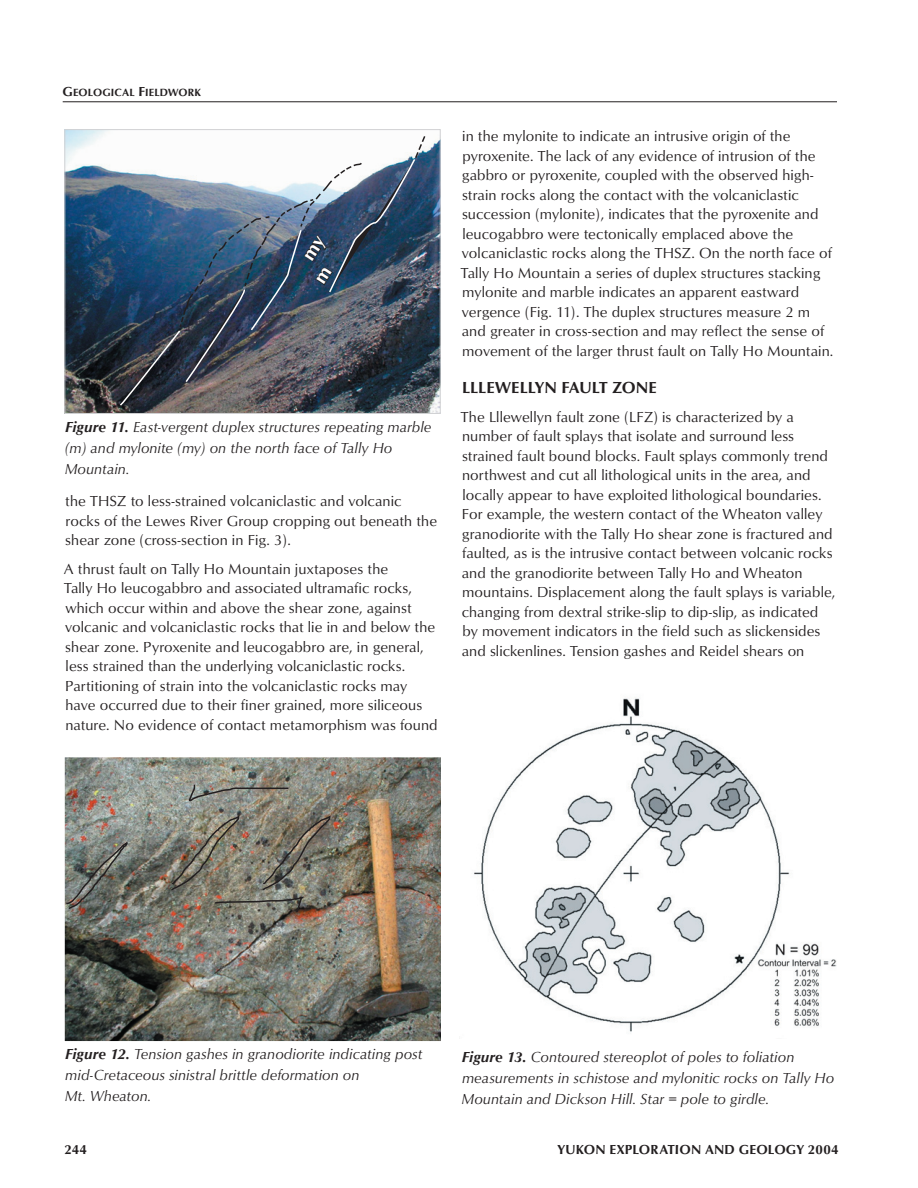
<style>
.page{position:relative;width:918px;height:1188px;background:#fff}
.page>*{position:absolute;margin:0;border:0;box-sizing:border-box;transform-origin:0 0}
.t1{font:16.5px "Optimum Bold DTC";color:#231f20}
.t2{font:15px/19.5px "Optimum Roman DTC";letter-spacing:.005em;color:#231f20}
.t3{font:15px/21px "Optimum Roman Italic DTC";letter-spacing:.005em;color:#231f20}
.t4{font:13.5px "Optimum Bold DTC";letter-spacing:.01em;color:#231f20}
.t5{font:10.8px "Optimum Bold DTC";letter-spacing:.015em;color:#231f20}
.s1{font-size:13.5px}
.s2{font-family:"Optimum Bold Italic DTC"}
</style>
<div class="page">
<hr style="left:63px;top:101px;width:774px;height:1px;background:#231f20">
<img style="left:66px;top:131px;width:373px;height:281px">
<div style="left:64px;top:129px;width:377px;height:285px;border:1px solid #d1d2d4"></div>
<img style="left:65px;top:757px;width:375px;height:284px">
<img style="left:474px;top:698px;width:363px;height:334px">
<svg style="left:65px;top:841px;width:63px;height:68px;background:#6f726c"></svg>
<svg style="left:188px;top:783px;width:102px;height:19px;background:#88877e"></svg>
<img style="left:170px;top:814px;width:161px;height:100px">
<img style="left:118px;top:134px;width:309px;height:273px">
<p class="t5" style="left:62px;top:86px;width:140px"><span class="s1">G</span>EOLOGICAL <span class="s1">F</span>IELDWORK</p>
<p class="t3" style="left:65px;top:416px;width:368px"><span class="s2">Figure 11.</span> East-vergent duplex structures repeating marble (m) and mylonite (my) on the north face of Tally Ho<br>Mountain.</p>
<p class="t2" style="left:65px;top:491px;width:373px">the THSZ to less-strained volcaniclastic and volcanic rocks of the Lewes River Group cropping out beneath the shear zone (cross-section in Fig. 3).</p>
<p class="t2" style="left:64px;top:559px;width:375px">A thrust fault on Tally Ho Mountain juxtaposes the<br>Tally Ho leucogabbro and associated ultramafic rocks, which occur within and above the shear zone, against volcanic and volcaniclastic rocks that lie in and below the shear zone. Pyroxenite and leucogabbro are, in general, less strained than the underlying volcaniclastic rocks.<br>Partitioning of strain into the volcaniclastic rocks may have occurred due to their finer grained, more siliceous nature. No evidence of contact metamorphism was found</p>
<p class="t2" style="left:461px;top:126px;width:374px">in the mylonite to indicate an intrusive origin of the pyroxenite. The lack of any evidence of intrusion of the gabbro or pyroxenite, coupled with the observed high&shy;strain rocks along the contact with the volcaniclastic succession (mylonite), indicates that the pyroxenite and leucogabbro were tectonically emplaced above the volcaniclastic rocks along the THSZ. On the north face of Tally Ho Mountain a series of duplex structures stacking mylonite and marble indicates an apparent eastward vergence (Fig. 11). The duplex structures measure 2 m and greater in cross-section and may reflect the sense of movement of the larger thrust fault on Tally Ho Mountain.</p>
<p class="t1" style="left:462px;top:378px;width:196px">LLLEWELLYN FAULT ZONE</p>
<p class="t2" style="left:461px;top:407px;width:376px">The Lllewellyn fault zone (LFZ) is characterized by a number of fault splays that isolate and surround less strained fault bound blocks. Fault splays commonly trend northwest and cut all lithological units in the area, and locally appear to have exploited lithological boundaries.<br>For example, the western contact of the Wheaton valley granodiorite with the Tally Ho shear zone is fractured and faulted, as is the intrusive contact between volcanic rocks and the granodiorite between Tally Ho and Wheaton mountains. Displacement along the fault splays is variable, changing from dextral strike-slip to dip-slip, as indicated by movement indicators in the field such as slickensides and slickenlines. Tension gashes and Reidel shears on</p>
<p class="t3" style="left:65px;top:1044px;width:359px"><span class="s2">Figure 12.</span> Tension gashes in granodiorite indicating post mid-Cretaceous sinistral brittle deformation on<br>Mt. Wheaton.</p>
<p class="t3" style="left:461px;top:1047px;width:374px"><span class="s2">Figure 13.</span> Contoured stereoplot of poles to foliation measurements in schistose and mylonitic rocks on Tally Ho<br>Mountain and Dickson Hill. Star = pole to girdle.</p>
<p class="t4" style="left:64px;top:1141px;width:24px">244</p>
<p class="t4" style="left:558px;top:1141px;width:283px">YUKON EXPLORATION AND GEOLOGY 2004</p>
</div>
